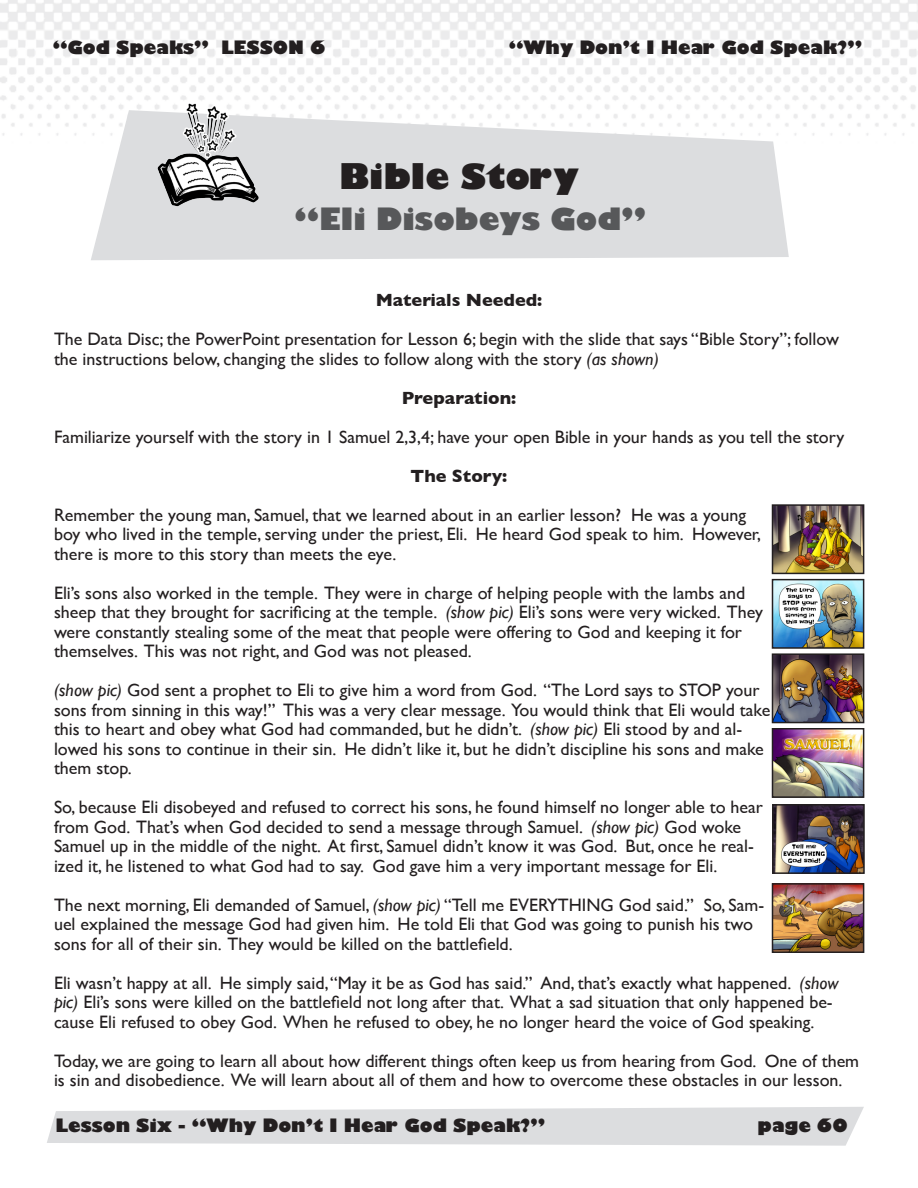
<style>
.page{position:relative;width:918px;height:1188px;background:#fff}
.page>*{position:absolute;margin:0;border:0;box-sizing:border-box;transform-origin:0 0}
.t1{font:800 34.5px "Gill Sans";color:#231f20}
.t2{font:800 30px "Gill Sans";color:#57585a}
.t3{font:18px/19.5px "Gill Sans";color:#231f20}
.t4{font:800 18px "Gill Sans";color:#231f20}
.t5{font:700 18px "Gill Sans";color:#231f20}
.s1{font-style:italic}
</style>
<div class="page">
<img style="left:775px;top:507px;width:86px;height:64px">
<div style="left:772px;top:504px;width:92px;height:70px;border:2px solid #231f20"></div>
<img style="left:0;top:0;width:918px;height:136px">
<svg style="left:47px;top:1107px;width:817px;height:39px;background:#dfe0e2"></svg>
<svg style="left:91px;top:110px;width:698px;height:150px;fill:#dcdddf"></svg>
<img style="left:156px;top:100px;width:104px;height:109px">
<img style="left:775px;top:582px;width:86px;height:64px">
<div style="left:772px;top:579px;width:92px;height:70px;border:2px solid #231f20"></div>
<img style="left:775px;top:656px;width:86px;height:64px">
<div style="left:772px;top:653px;width:92px;height:70px;border:2px solid #231f20"></div>
<img style="left:775px;top:731px;width:86px;height:64px">
<div style="left:772px;top:728px;width:92px;height:70px;border:2px solid #231f20"></div>
<img style="left:775px;top:807px;width:87px;height:64px">
<div style="left:772px;top:804px;width:93px;height:70px;border:2px solid #231f20"></div>
<img style="left:775px;top:886px;width:86px;height:64px">
<div style="left:772px;top:883px;width:92px;height:70px;border:2px solid #231f20"></div>
<p class="t4" style="left:53px;top:33px;width:274px">“God Speaks” LESSON 6</p>
<p class="t4" style="left:509px;top:33px;width:355px">“Why Don’t I Hear God Speak?”</p>
<p class="t1" style="left:339px;top:150px;width:241px">Bible Story</p>
<p class="t2" style="left:295px;top:196px;width:353px">“Eli Disobeys God”</p>
<p class="t5" style="left:376px;top:286px;width:168px">Materials Needed:</p>
<p class="t3" style="left:54px;top:329px;width:787px">The Data Disc; the PowerPoint presentation for Lesson 6; begin with the slide that says “Bible Story”; follow the instructions below, changing the slides to follow along with the story <span class="s1">(as shown)</span></p>
<p class="t5" style="left:402px;top:383px;width:116px">Preparation:</p>
<p class="t3" style="left:54px;top:427px;width:792px">Familiarize yourself with the story in 1 Samuel 2,3,4; have your open Bible in your hands as you tell the story</p>
<p class="t5" style="left:411px;top:461px;width:98px">The Story:</p>
<p class="t3" style="left:54px;top:505px;width:709px">Remember the young man, Samuel, that we learned about in an earlier lesson? He was a young boy who lived in the temple, serving under the priest, Eli. He heard God speak to him. However, there is more to this story than meets the eye.</p>
<p class="t3" style="left:54px;top:583px;width:710px">Eli’s sons also worked in the temple. They were in charge of helping people with the lambs and sheep that they brought for sacrificing at the temple. <span class="s1">(show pic)</span> Eli’s sons were very wicked. They were constantly stealing some of the meat that people were offering to God and keeping it for themselves. This was not right, and God was not pleased.</p>
<p class="t3" style="left:54px;top:680px;width:718px"><span class="s1">(show pic)</span> God sent a prophet to Eli to give him a word from God. “The Lord says to STOP your sons from sinning in this way!” This was a very clear message. You would think that Eli would take this to heart and obey what God had commanded, but he didn’t. <span class="s1">(show pic)</span> Eli stood by and al&shy;lowed his sons to continue in their sin. He didn’t like it, but he didn’t discipline his sons and make them stop.</p>
<p class="t3" style="left:54px;top:797px;width:711px">So, because Eli disobeyed and refused to correct his sons, he found himself no longer able to hear from God. That’s when God decided to send a message through Samuel. <span class="s1">(show pic)</span> God woke Samuel up in the middle of the night. At first, Samuel didn’t know it was God. But, once he real&shy;ized it, he listened to what God had to say. God gave him a very important message for Eli.</p>
<p class="t3" style="left:54px;top:895px;width:712px">The next morning, Eli demanded of Samuel, <span class="s1">(show pic)</span> “Tell me EVERYTHING God said.” So, Sam&shy;uel explained the message God had given him. He told Eli that God was going to punish his two sons for all of their sin. They would be killed on the battlefield.</p>
<p class="t3" style="left:54px;top:973px;width:786px">Eli wasn’t happy at all. He simply said, “May it be as God has said.” And, that’s exactly what happened. <span class="s1">(show pic)</span> Eli’s sons were killed on the battlefield not long after that. What a sad situation that only happened be&shy;cause Eli refused to obey God. When he refused to obey, he no longer heard the voice of God speaking.</p>
<p class="t3" style="left:54px;top:1051px;width:807px">Today, we are going to learn all about how different things often keep us from hearing from God. One of them is sin and disobedience. We will learn about all of them and how to overcome these obstacles in our lesson.</p>
<p class="t4" style="left:56px;top:1112px;width:491px">Lesson Six - “Why Don’t I Hear God Speak?”</p>
<p class="t4" style="left:758px;top:1112px;width:92px">page 60</p>
</div>
